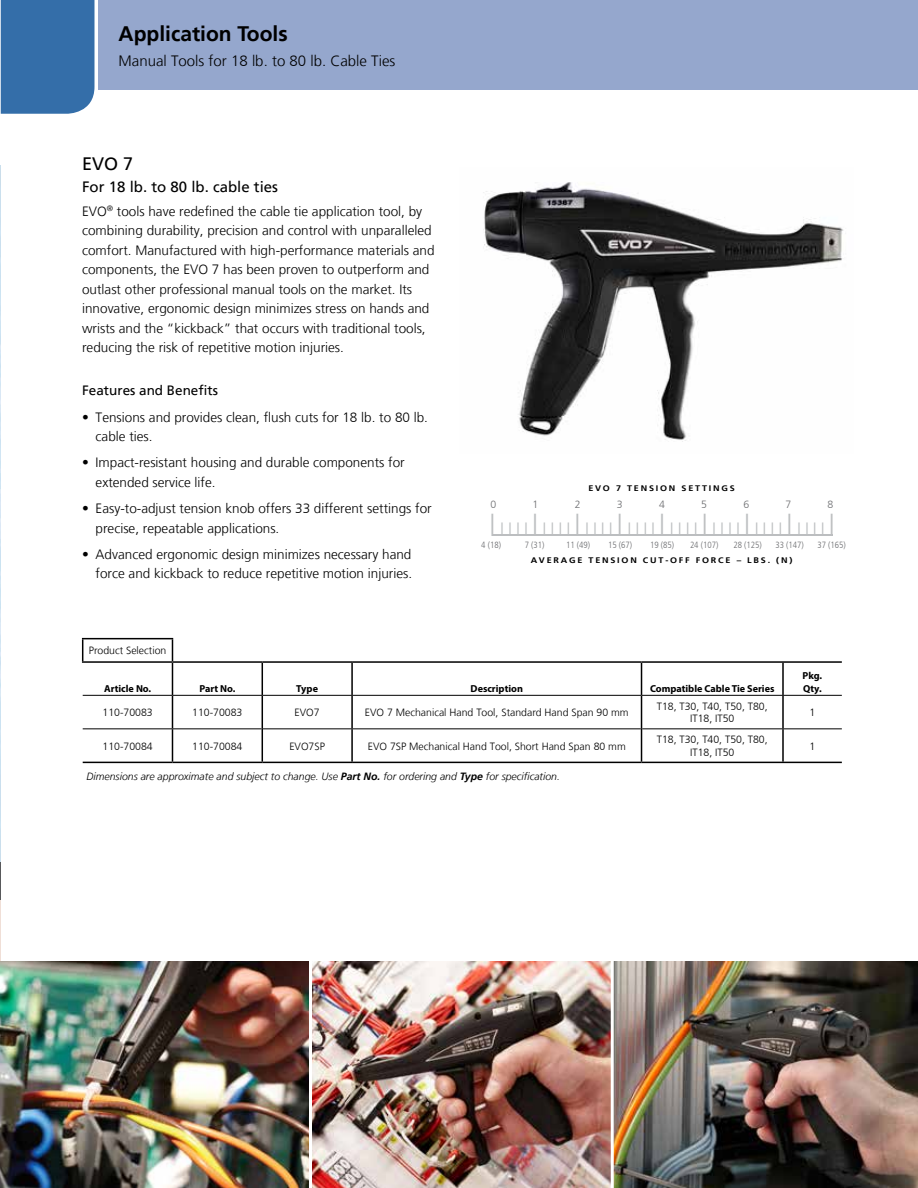
<style>
.page{position:relative;width:918px;height:1188px;background:#fff}
.page>*{position:absolute;margin:0;border:0;box-sizing:border-box;transform-origin:0 0}
.t1{font:700 21px "Frutiger LT";color:#000}
.t2{font:300 18px "Frutiger LT";letter-spacing:.22em;color:#bcbec0}
.t3{font:18px "Frutiger LT";color:#000}
.t4{font:300 15px "Frutiger LT";color:#000}
.t5{font:15px "Frutiger LT";color:#000}
.t6{font:300 13.5px/19.5px "Frutiger LT";color:#000}
.t7{font:13.5px "Frutiger LT";color:#000}
.t8{font:300 10.5px/12.6px "Frutiger LT";color:#000;text-align:center}
.t9{font:italic 300 10.5px "Frutiger LT";color:#000}
.t10{font:300 10.5px "Frutiger LT";color:#6d6e71}
.t11{font:700 10.2px/12.1px "Myriad Pro";color:#000}
.t12{font:300 condensed 9px "Frutiger LT";color:#6d6e71}
.t13{font:700 8.1px "Frutiger LT";letter-spacing:.2em;color:#000;scale:1.11 1}
.s1{font-size:29.7px}
.s2{font-weight:700}
</style>
<div class="page">
<hr style="left:0;top:900px;width:1px;height:288px;background:#f0dfd7">
<img style="left:0;top:165px;width:1px;height:697px">
<img style="left:483px;top:182px;width:361px;height:260px">
<img style="left:1px;top:961px;width:308px;height:227px">
<img style="left:614px;top:961px;width:304px;height:227px">
<img style="left:312px;top:961px;width:299px;height:227px">
<hr style="left:492px;top:534px;width:341px;height:2px;background:#bcbec0">
<hr style="left:0;top:862px;width:1px;height:37px;background:#58595b">
<hr style="left:172px;top:663px;width:1px;height:32px;background:#000">
<hr style="left:262px;top:663px;width:1px;height:32px;background:#000">
<hr style="left:351px;top:663px;width:2px;height:32px;background:#000">
<hr style="left:641px;top:663px;width:1px;height:32px;background:#000">
<hr style="left:172px;top:696px;width:1px;height:32px;background:#000">
<hr style="left:172px;top:729px;width:1px;height:33px;background:#000">
<hr style="left:83px;top:695px;width:89px;height:1px;background:#000">
<hr style="left:172px;top:695px;width:90px;height:1px;background:#000">
<hr style="left:262px;top:695px;width:90px;height:1px;background:#000">
<hr style="left:642px;top:695px;width:141px;height:1px;background:#000">
<hr style="left:83px;top:728px;width:89px;height:1px;background:#000">
<hr style="left:172px;top:728px;width:90px;height:1px;background:#000">
<hr style="left:263px;top:728px;width:89px;height:1px;background:#000">
<hr style="left:642px;top:728px;width:141px;height:1px;background:#000">
<hr style="left:262px;top:696px;width:1px;height:33px;background:#000">
<hr style="left:351px;top:696px;width:2px;height:32px;background:#000">
<hr style="left:262px;top:729px;width:1px;height:33px;background:#000">
<hr style="left:351px;top:729px;width:2px;height:33px;background:#000">
<hr style="left:352px;top:695px;width:290px;height:1px;background:#000">
<hr style="left:352px;top:728px;width:289px;height:1px;background:#000">
<hr style="left:641px;top:696px;width:1px;height:33px;background:#000">
<hr style="left:641px;top:729px;width:1px;height:33px;background:#000">
<hr style="left:782px;top:663px;width:2px;height:32px;background:#000">
<hr style="left:782px;top:696px;width:2px;height:32px;background:#000">
<hr style="left:782px;top:729px;width:2px;height:33px;background:#000">
<hr style="left:783px;top:695px;width:59px;height:1px;background:#000">
<hr style="left:783px;top:728px;width:59px;height:1px;background:#000">
<hr style="left:83px;top:762px;width:89px;height:1px;background:#000">
<hr style="left:172px;top:762px;width:90px;height:1px;background:#000">
<hr style="left:262px;top:762px;width:90px;height:1px;background:#000">
<hr style="left:352px;top:762px;width:290px;height:1px;background:#000">
<hr style="left:642px;top:762px;width:141px;height:1px;background:#000">
<hr style="left:783px;top:762px;width:59px;height:1px;background:#000">
<hr style="left:172px;top:661px;width:90px;height:2px;background:#000">
<hr style="left:262px;top:661px;width:90px;height:2px;background:#000">
<hr style="left:352px;top:661px;width:290px;height:2px;background:#000">
<hr style="left:642px;top:661px;width:141px;height:2px;background:#000">
<hr style="left:783px;top:661px;width:59px;height:2px;background:#000">
<hr style="left:82px;top:638px;width:91px;height:1px;background:#000">
<svg style="left:82px;top:639px;width:1px;height:22px"></svg>
<svg style="left:172px;top:639px;width:1px;height:22px"></svg>
<hr style="left:82px;top:661px;width:90px;height:2px;background:#000">
<div style="left:1px;top:0;width:93px;height:114px;background:#346ea9"></div>
<div style="left:98px;top:0;width:820px;height:90px;background:#95a7cd"></div>
<h1 class="t1" style="left:119px;top:21px;width:171px">Application Tools</h1>
<p class="t4" style="left:119px;top:52px;width:278px">Manual Tools for 18 lb. to 80 lb. Cable Ties</p>
<h2 class="t3" style="left:82px;top:153px;width:53px">EVO 7</h2>
<p class="t5" style="left:82px;top:178px;width:197px">For 18 lb. to 80 lb. cable ties</p>
<p class="t6" style="left:82px;top:201px;width:354px">EVO<sup>®</sup> tools have redefined the cable tie application tool, by combining durability, precision and control with unparalleled comfort. Manufactured with high-performance materials and components, the EVO 7 has been proven to outperform and outlast other professional manual tools on the market. Its innovative, ergonomic design minimizes stress on hands and wrists and the “kickback” that occurs with traditional tools, reducing the risk of repetitive motion injuries.</p>
<p class="t7" style="left:82px;top:383px;width:137px">Features and Benefits</p>
<p class="t6" style="left:96px;top:407px;width:334px;text-indent:-14px">• Tensions and provides clean, flush cuts for 18 lb. to 80 lb. cable ties.</p>
<p class="t6" style="left:96px;top:453px;width:311px;text-indent:-14px">• Impact-resistant housing and durable components for extended service life.</p>
<p class="t6" style="left:96px;top:499px;width:338px;text-indent:-14px">• Easy-to-adjust tension knob offers 33 different settings for precise, repeatable applications.</p>
<p class="t6" style="left:82px;top:545px;width:332px;text-align:right">• Advanced ergonomic design minimizes necessary hand force and kickback to reduce repetitive motion injuries.</p>
<p class="t13" style="left:588px;top:483px;width:133px">EVO 7 TENSION SETTINGS</p>
<p class="t10" style="left:490px;top:498px;width:7px">0</p>
<p class="t10" style="left:533px;top:498px;width:7px">1</p>
<p class="t10" style="left:575px;top:498px;width:7px">2</p>
<p class="t10" style="left:617px;top:498px;width:7px">3</p>
<p class="t10" style="left:659px;top:498px;width:7px">4</p>
<p class="t10" style="left:701px;top:498px;width:7px">5</p>
<p class="t10" style="left:743px;top:498px;width:7px">6</p>
<p class="t10" style="left:786px;top:498px;width:7px">7</p>
<p class="t10" style="left:828px;top:498px;width:7px">8</p>
<h2 class="t2" style="left:490px;top:520px;width:347px"><span class="s1">l</span>llll<span class="s1">l</span>llll<span class="s1">l</span>llll<span class="s1">l</span>llll<span class="s1">l</span>llll<span class="s1">l</span>llll<span class="s1">l</span>llll<span class="s1">l</span>llll<span class="s1">l</span></h2>
<p class="t12" style="left:481px;top:540px;width:21px">4 (18)</p>
<p class="t12" style="left:525px;top:540px;width:21px">7 (31)</p>
<p class="t12" style="left:566px;top:540px;width:26px">11 (49)</p>
<p class="t12" style="left:608px;top:540px;width:26px">15 (67)</p>
<p class="t12" style="left:650px;top:540px;width:26px">19 (85)</p>
<p class="t12" style="left:690px;top:540px;width:30px">24 (107)</p>
<p class="t12" style="left:734px;top:540px;width:30px">28 (125)</p>
<p class="t12" style="left:776px;top:540px;width:30px">33 (147)</p>
<p class="t12" style="left:818px;top:540px;width:30px">37 (165)</p>
<p class="t13" style="left:531px;top:555px;width:237px">AVERAGE TENSION CUT-OFF FORCE – LBS. (N)</p>
<p class="t8" style="left:89px;top:645px;width:79px">Product Selection</p>
<p class="t11" style="left:104px;top:682px;width:49px">Article No.</p>
<p class="t11" style="left:199px;top:682px;width:37px">Part No.</p>
<p class="t11" style="left:296px;top:682px;width:23px">Type</p>
<p class="t11" style="left:471px;top:682px;width:54px">Description</p>
<p class="t11" style="left:650px;top:682px;width:126px">Compatible Cable Tie Series</p>
<p class="t11" style="left:803px;top:670px;width:21px">Pkg.<br>Qty.</p>
<p class="t8" style="left:102px;top:706px;width:52px">110-70083</p>
<p class="t8" style="left:192px;top:706px;width:52px">110-70083</p>
<p class="t8" style="left:295px;top:706px;width:27px">EVO7</p>
<p class="t8" style="left:365px;top:706px;width:265px">EVO 7 Mechanical Hand Tool, Standard Hand Span 90 mm</p>
<p class="t8" style="left:657px;top:700px;width:112px">T18, T30, T40, T50, T80,<br>IT18, IT50</p>
<p class="t8" style="left:810px;top:706px;width:7px">1</p>
<p class="t8" style="left:102px;top:740px;width:52px">110-70084</p>
<p class="t8" style="left:192px;top:740px;width:52px">110-70084</p>
<p class="t8" style="left:289px;top:740px;width:37px">EVO7SP</p>
<p class="t8" style="left:368px;top:740px;width:259px">EVO 7SP Mechanical Hand Tool, Short Hand Span 80 mm</p>
<p class="t8" style="left:657px;top:733px;width:112px">T18, T30, T40, T50, T80,<br>IT18, IT50</p>
<p class="t8" style="left:810px;top:740px;width:7px">1</p>
<p class="t9" style="left:86px;top:771px;width:475px">Dimensions are approximate and subject to change. Use <span class="s2">Part No.</span> for ordering and <span class="s2">Type</span> for specification.</p>
</div>
